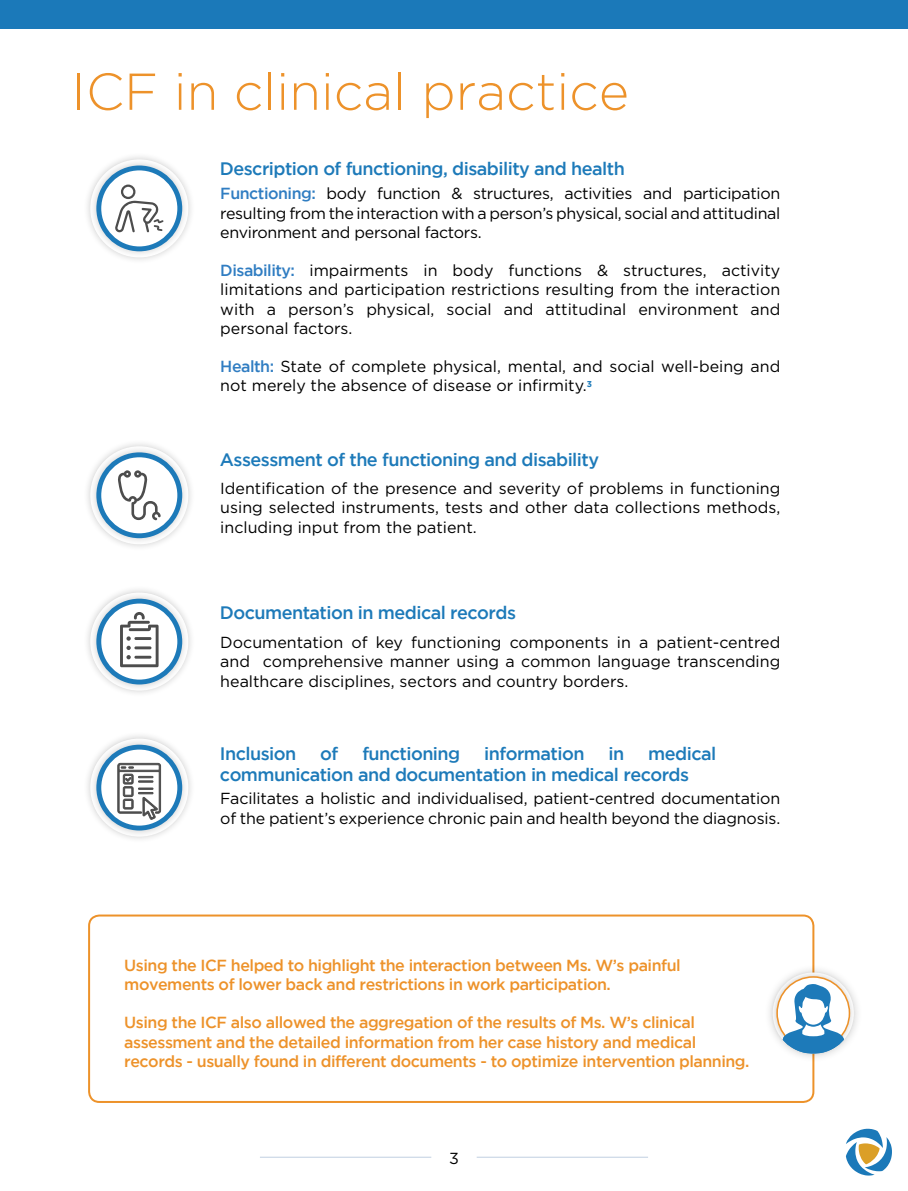
<style>
.page{position:relative;width:908px;height:1191px;background:#fff}
.page>*{position:absolute;margin:0;border:0;box-sizing:border-box;transform-origin:0 0}
.t1{font:300 51.8px "Gotham";color:#ed922a}
.t2{font:500 18px/21.6px "Gotham";letter-spacing:-.03em;color:#1d7ab9}
.t3{font:16px/19.2px "Gotham";letter-spacing:-.005em;color:#000;text-align:justify}
.t4{font:500 16px/19.2px "Gotham";letter-spacing:-.03em;color:#ed922a}
.s1{font-weight:500;color:#307dc2}
</style>
<div class="page">
<div style="left:88px;top:914px;width:726px;height:189px;border:2px solid #ed922a;border-radius:10px"></div>
<div style="left:763px;top:963px;width:100px;height:100px;background:#000;opacity:.2"></div>
<svg style="left:772px;top:972px;width:81px;height:81px"></svg>
<svg style="left:780px;top:984px;width:65px;height:69px"></svg>
<div style="left:89px;top:591px;width:101px;height:101px;background:#000;opacity:.2"></div>
<svg style="left:99px;top:601px;width:81px;height:81px"></svg>
<div style="left:96px;top:598px;width:86px;height:86px;border:5px solid #1d7ab9;border-radius:50%"></div>
<svg style="left:120px;top:612px;width:38px;height:55px"></svg>
<div style="left:89px;top:737px;width:101px;height:101px;background:#000;opacity:.2"></div>
<svg style="left:99px;top:747px;width:81px;height:81px"></svg>
<div style="left:96px;top:744px;width:86px;height:86px;border:5px solid #1d7ab9;border-radius:50%"></div>
<svg style="left:117px;top:762px;width:44px;height:58px"></svg>
<div style="left:89px;top:158px;width:101px;height:101px;background:#000;opacity:.2"></div>
<svg style="left:99px;top:168px;width:81px;height:81px"></svg>
<div style="left:96px;top:165px;width:86px;height:86px;border:5px solid #1d7ab9;border-radius:50%"></div>
<svg style="left:115px;top:184px;width:48px;height:48px"></svg>
<div style="left:89px;top:445px;width:101px;height:101px;background:#000;opacity:.2"></div>
<svg style="left:99px;top:455px;width:81px;height:81px"></svg>
<div style="left:96px;top:452px;width:86px;height:86px;border:5px solid #1d7ab9;border-radius:50%"></div>
<svg style="left:118px;top:470px;width:42px;height:50px"></svg>
<div style="left:0;top:0;width:907px;height:29px;background:#1b79b9"></div>
<hr style="left:476px;top:1156px;width:171px;height:1px;background:#275b9b">
<hr style="left:260px;top:1156px;width:171px;height:1px;background:#275b9b">
<svg style="left:845px;top:1128px;width:46px;height:47px"></svg>
<h1 class="t1" style="left:72px;top:63px;width:558px">ICF in clinical practice</h1>
<p class="t2" style="left:220px;top:158px;width:406px">Description of functioning, disability and health</p>
<p class="t3" style="left:220px;top:184px;width:561px"><span class="s1">Functioning:</span> body function &amp; structures, activities and participation resulting from the interaction with a person’s physical, social and attitudinal environment and personal factors.</p>
<p class="t3" style="left:220px;top:261px;width:561px"><span class="s1">Disability:</span> impairments in body functions &amp; structures, activity limitations and participation restrictions resulting from the interaction with a person’s physical, social and attitudinal environment and personal factors.</p>
<p class="t3" style="left:220px;top:357px;width:561px"><span class="s1">Health:</span> State of complete physical, mental, and social well-being and not merely the absence of disease or infirmity.<sup>3</sup></p>
<p class="t2" style="left:220px;top:448px;width:380px">Assessment of the functioning and disability</p>
<p class="t3" style="left:220px;top:478px;width:561px">Identification of the presence and severity of problems in functioning using selected instruments, tests and other data collections methods, including input from the patient.</p>
<p class="t2" style="left:220px;top:601px;width:297px">Documentation in medical records</p>
<p class="t3" style="left:220px;top:632px;width:561px">Documentation of key functioning components in a patient-centred and comprehensive manner using a common language transcending healthcare disciplines, sectors and country borders.</p>
<p class="t2" style="left:220px;top:742px;width:78px">Inclusion</p>
<p class="t2" style="left:320px;top:742px;width:20px">of</p>
<p class="t2" style="left:362px;top:742px;width:99px">functioning</p>
<p class="t2" style="left:484px;top:742px;width:102px">information</p>
<p class="t2" style="left:608px;top:742px;width:17px">in</p>
<p class="t2" style="left:220px;top:742px;width:497px;text-indent:428px">medical communication and documentation in medical records</p>
<p class="t3" style="left:220px;top:789px;width:561px">Facilitates a holistic and individualised, patient-centred documentation of the patient’s experience chronic pain and health beyond the diagnosis.</p>
<p class="t4" style="left:124px;top:955px;width:557px">Using the ICF helped to highlight the interaction between Ms. W’s painful movements of lower back and restrictions in work participation.</p>
<p class="t4" style="left:124px;top:1012px;width:626px">Using the ICF also allowed the aggregation of the results of Ms. W’s clinical assessment and the detailed information from her case history and medical records - usually found in different documents - to optimize intervention planning.</p>
<p class="t3" style="left:449px;top:1148px;width:11px">3</p>
</div>
